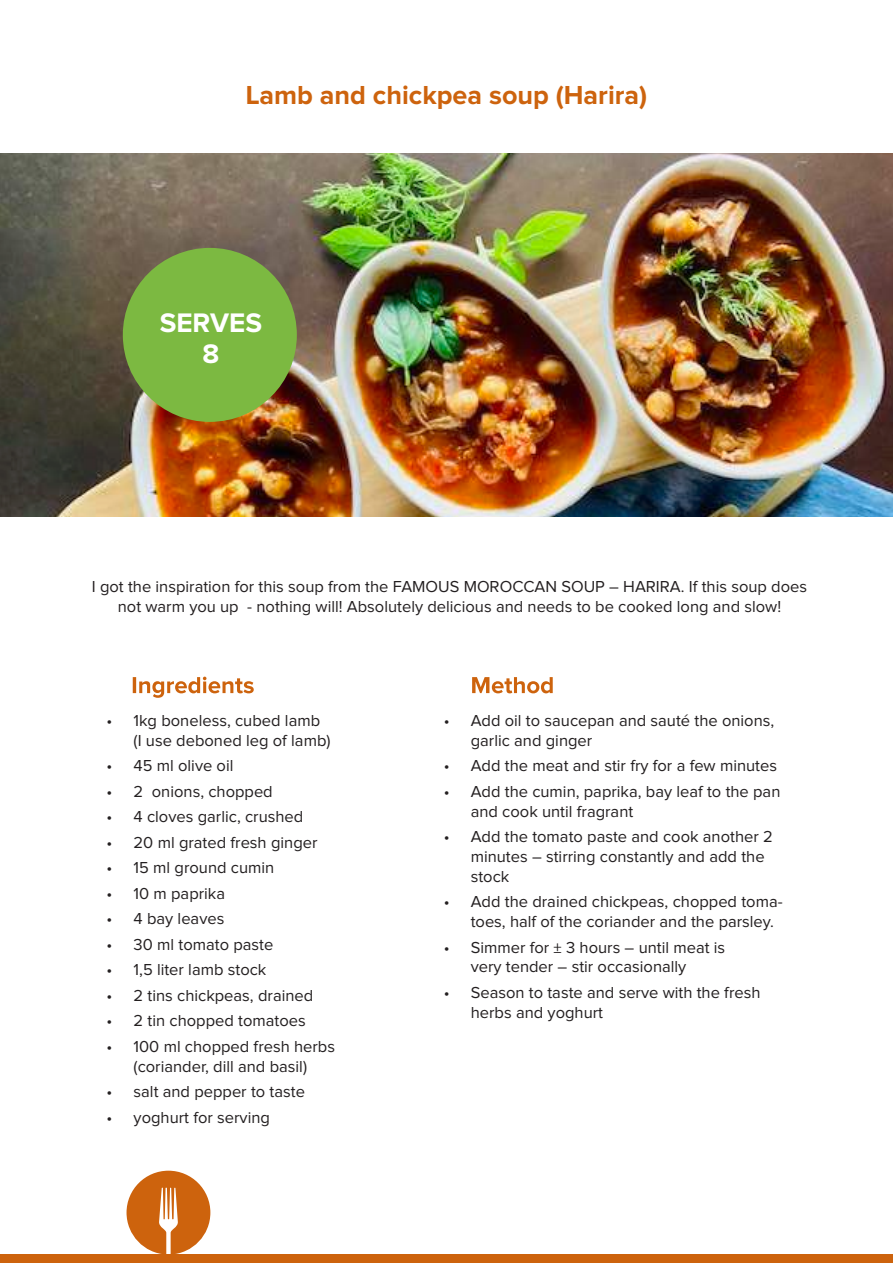
<style>
.page{position:relative;width:893px;height:1263px;background:#fff}
.page>*{position:absolute;margin:0;border:0;box-sizing:border-box;transform-origin:0 0}
.t1{font:700 27.75px/30.9px "Proxima Nova";color:#fff;text-align:center}
.t2{font:700 27px "Proxima Nova";color:#cd630d}
.t3{font:16.5px/19.8px "Proxima Nova";color:#231f20}
</style>
<div class="page">
<img style="left:0;top:153px;width:893px;height:364px">
<svg style="left:133px;top:677px;width:121px;height:21px"></svg>
<svg style="left:472px;top:677px;width:81px;height:16px"></svg>
<div style="left:0;top:1254px;width:893px;height:9px;background:#cd630d"></div>
<div style="left:123px;top:248px;width:174px;height:174px;background:#7cb941;border-radius:50%"></div>
<svg style="left:127px;top:1171px;width:83px;height:83px"></svg>
<h2 class="t2" style="left:246px;top:83px;width:403px">Lamb and chickpea soup (Harira)</h2>
<h1 class="t1" style="left:160px;top:309px;width:104px">SERVES<br>8</h1>
<p class="t3" style="left:92px;top:577px;width:717px;text-align:center">I got the inspiration for this soup from the FAMOUS MOROCCAN SOUP – HARIRA. If this soup does not warm you up - nothing will! Absolutely delicious and needs to be cooked long and slow!</p>
<p class="t3" style="left:134px;top:711px;width:198px;text-indent:-27px">• 1kg boneless, cubed lamb (I use deboned leg of lamb)</p>
<p class="t3" style="left:107px;top:757px;width:128px">• 45 ml olive oil</p>
<p class="t3" style="left:107px;top:782px;width:168px">• 2 onions, chopped</p>
<p class="t3" style="left:107px;top:808px;width:198px">• 4 cloves garlic, crushed</p>
<p class="t3" style="left:107px;top:833px;width:212px">• 20 ml grated fresh ginger</p>
<p class="t3" style="left:107px;top:859px;width:169px">• 15 ml ground cumin</p>
<p class="t3" style="left:107px;top:884px;width:120px">• 10 m paprika</p>
<p class="t3" style="left:107px;top:910px;width:119px">• 4 bay leaves</p>
<p class="t3" style="left:107px;top:935px;width:168px">• 30 ml tomato paste</p>
<p class="t3" style="left:107px;top:961px;width:161px">• 1,5 liter lamb stock</p>
<p class="t3" style="left:107px;top:986px;width:208px">• 2 tins chickpeas, drained</p>
<p class="t3" style="left:107px;top:1012px;width:201px">• 2 tin chopped tomatoes</p>
<p class="t3" style="left:107px;top:1037px;width:230px;text-align:center">• 100 ml chopped fresh herbs (coriander, dill and basil)</p>
<p class="t3" style="left:107px;top:1082px;width:200px">• salt and pepper to taste</p>
<p class="t3" style="left:107px;top:1108px;width:165px">• yoghurt for serving</p>
<p class="t3" style="left:471px;top:711px;width:305px;text-indent:-27px">• Add oil to saucepan and sauté the onions, garlic and ginger</p>
<p class="t3" style="left:444px;top:757px;width:335px">• Add the meat and stir fry for a few minutes</p>
<p class="t3" style="left:471px;top:782px;width:311px;text-indent:-27px">• Add the cumin, paprika, bay leaf to the pan and cook until fragrant</p>
<p class="t3" style="left:471px;top:827px;width:304px;text-indent:-27px">• Add the tomato paste and cook another 2 minutes – stirring constantly and add the stock</p>
<p class="t3" style="left:471px;top:892px;width:313px;text-indent:-27px">• Add the drained chickpeas, chopped toma&shy;toes, half of the coriander and the parsley.</p>
<p class="t3" style="left:471px;top:938px;width:256px;text-indent:-27px">• Simmer for ± 3 hours – until meat is very tender – stir occasionally</p>
<p class="t3" style="left:471px;top:983px;width:291px;text-indent:-27px">• Season to taste and serve with the fresh herbs and yoghurt</p>
</div>
